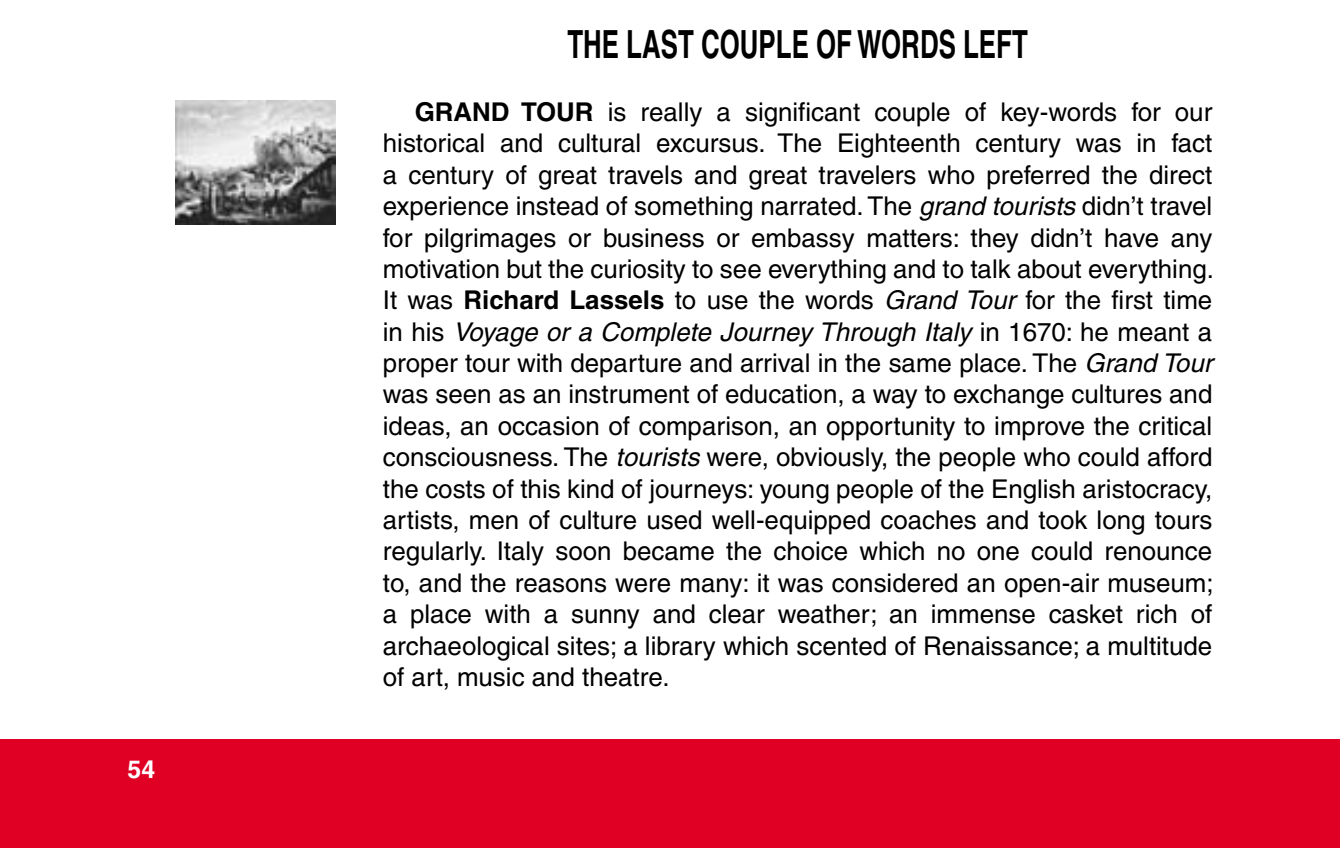
<style>
.page{position:relative;width:1340px;height:848px;background:#fff}
.page>*{position:absolute;margin:0;border:0;box-sizing:border-box;transform-origin:0 0}
.t1{font:700 38.7px "Helvetica";color:#000;scale:.67 1}
.t2{font:25.88px/31.3px "Helvetica";color:#000;text-align:justify}
.t3{font:700 24.75px "Helvetica";color:#fff}
.s1{font-weight:700}
.s2{font-style:italic}
</style>
<div class="page">
<div style="left:0;top:740px;width:1339px;height:108px;background:#df0024"></div>
<hr style="left:1339px;top:740px;width:1px;height:108px;background:#df0024">
<img style="left:175px;top:100px;width:160px;height:125px">
<p class="t3" style="left:128px;top:754px;width:29px">54</p>
<h1 class="t1" style="left:567px;top:21px;width:689px">THE LAST COUPLE OF WORDS LEFT</h1>
<p class="t2" style="left:383px;top:96px;width:832px;text-indent:32px"><span class="s1">GRAND TOUR</span> is really a significant couple of key-words for our historical and cultural excursus. The Eighteenth century was in fact a century of great travels and great travelers who preferred the direct experience instead of something narrated. The <span class="s2">grand tourists</span> didn’t travel for pilgrimages or business or embassy matters: they didn’t have any motivation but the curiosity to see everything and to talk about everything.<br>It was <span class="s1">Richard Lassels</span> to use the words <span class="s2">Grand Tour</span> for the first time in his <span class="s2">Voyage or a Complete Journey Through Italy</span> in 1670: he meant a proper tour with departure and arrival in the same place. The <span class="s2">Grand Tour </span>was seen as an instrument of education, a way to exchange cultures and ideas, an occasion of comparison, an opportunity to improve the critical consciousness. The <span class="s2">tourists</span> were, obviously, the people who could afford the costs of this kind of journeys: young people of the English aristocracy, artists, men of culture used well-equipped coaches and took long tours regularly. Italy soon became the choice which no one could renounce to, and the reasons were many: it was considered an open-air museum; a place with a sunny and clear weather; an immense casket rich of archaeological sites; a library which scented of Renaissance; a multitude of art, music and theatre.</p>
</div>
